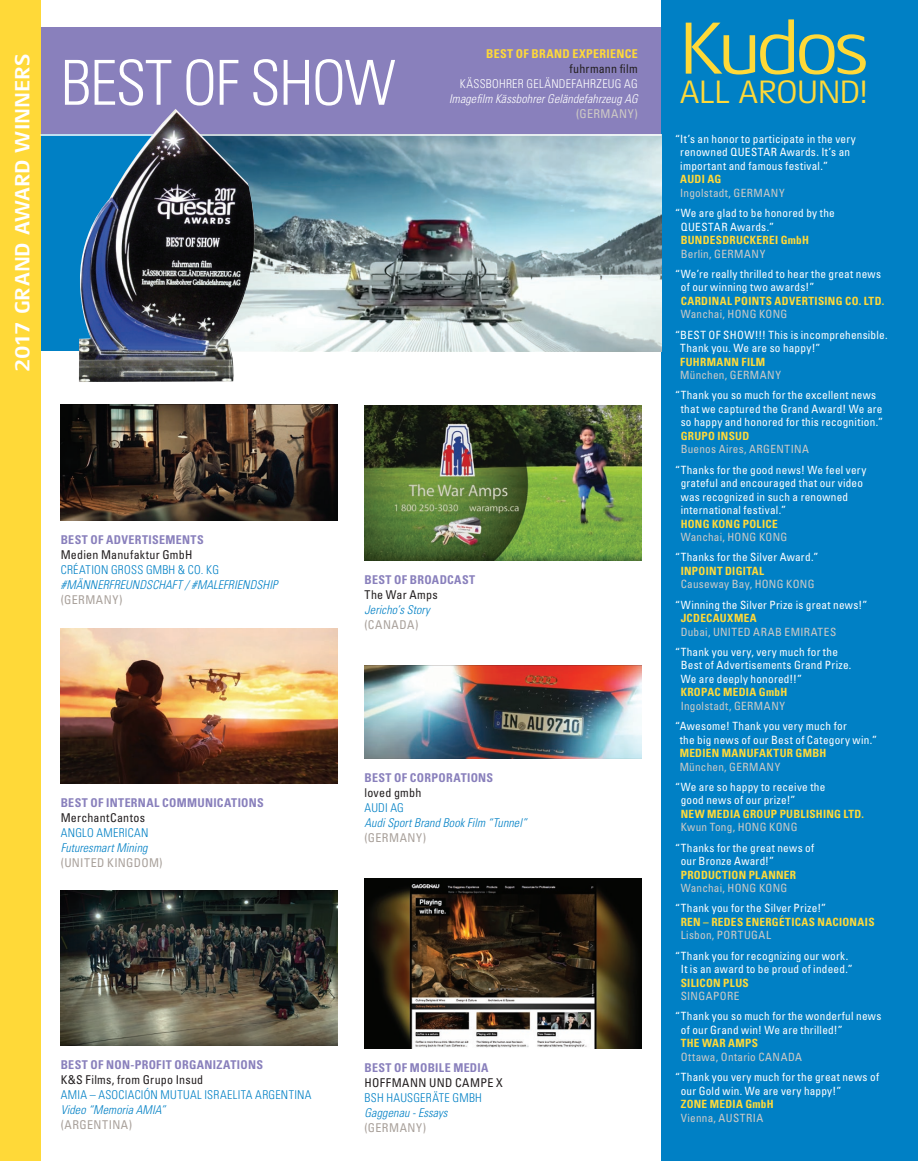
<style>
.page{position:relative;width:918px;height:1161px;background:#fff}
.page>*{position:absolute;margin:0;border:0;box-sizing:border-box;transform-origin:0 0}
.t1{font:75px "Aeonis LT Pro";color:#ffd938}
.t2{font:300 condensed 61.5px "Nova Light Condensed S Si";letter-spacing:-.025em;color:#fff}
.t3{font:33px "Aeonis LT Pro";letter-spacing:-.03em;color:#ffd938}
.t4{font:700 21px "Aeonis LT Pro";letter-spacing:-.005em;color:#fff}
.t5{font:italic 300 condensed 12px "Nova Light Condensed S Si";letter-spacing:.01em;color:#0080c5}
.t6{font:700 condensed 12px "Nova Condensed S Si";letter-spacing:.03em;color:#8980bc}
.t7{font:12px "Nova Condensed S Si Condensed";letter-spacing:.02em;color:#231f20}
.t8{font:300 condensed 12px "Nova Light Condensed S Si";letter-spacing:.02em;color:#0080c5}
.t9{font:12px "Nova Condensed S Si Condensed";letter-spacing:.04em;color:#a9a19b}
.t10{font:italic 300 condensed 12px "Nova Light Condensed S Si";letter-spacing:.01em;color:#fff}
.t11{font:300 condensed 12px "Nova Light Condensed S Si";letter-spacing:.025em;color:#fff}
.t12{font:700 condensed 12px "Nova Condensed S Si";letter-spacing:.03em;color:#ffd938}
.t13{font:12px "Nova Condensed S Si Condensed";letter-spacing:.045em;color:#cecac5}
.t14{font:11.25px/13.5px "Nova Condensed S Si Condensed";letter-spacing:.02em;color:#fff}
.t15{font:11.25px "Nova Condensed S Si Condensed";letter-spacing:.025em;color:#cecac5}
.t16{font:700 condensed 11.25px "Nova Condensed S Si";letter-spacing:.025em;color:#ffd938}
</style>
<div class="page">
<div style="left:0;top:27px;width:662px;height:108px;background:#8980bc"></div>
<div style="left:40px;top:135px;width:622px;height:216px;background:#0080c5"></div>
<div style="left:0;top:0;width:40px;height:1161px;background:#ffd938"></div>
<div style="left:662px;top:0;width:256px;height:1161px;background:#0080c5"></div>
<img style="left:61px;top:891px;width:277px;height:155px">
<img style="left:61px;top:628px;width:277px;height:156px">
<img style="left:61px;top:405px;width:277px;height:116px">
<img style="left:364px;top:879px;width:277px;height:169px">
<img style="left:364px;top:405px;width:277px;height:155px">
<img style="left:254px;top:136px;width:408px;height:215px">
<img style="left:364px;top:666px;width:277px;height:93px">
<hr style="left:40px;top:134px;width:622px;height:2px;background:#fff">
<img style="left:77px;top:109px;width:177px;height:273px">
<h3 class="t4" style="left:11px;top:372px;width:320px;rotate:-90deg">2017 Grand Award Wi nners</h3>
<h2 class="t2" style="left:61px;top:46px;width:336px">BEST OF SHOW</h2>
<p class="t12" style="left:486px;top:47px;width:153px">BEST OF BRAND EXPERIENCE</p>
<p class="t7" style="left:569px;top:61px;width:70px">fuhrmann film</p>
<p class="t11" style="left:460px;top:77px;width:180px">KÄSSBOHRER GELÄNDEFAHRZEUG AG</p>
<p class="t10" style="left:449px;top:92px;width:190px">Imagefilm Kässbohrer Geländefahrzeug AG</p>
<p class="t13" style="left:576px;top:106px;width:63px">(GERMANY)</p>
<p class="t6" style="left:61px;top:532px;width:144px">BEST OF ADVERTISEMENTS</p>
<p class="t7" style="left:61px;top:547px;width:133px">Medien Manufaktur GmbH</p>
<p class="t8" style="left:61px;top:563px;width:160px">CRÉATION GROSS GMBH &amp; CO. KG</p>
<p class="t5" style="left:61px;top:578px;width:218px">#MÄNNERFREUNDSCHAFT / #MALEFRIENDSHIP</p>
<p class="t9" style="left:61px;top:592px;width:63px">(GERMANY)</p>
<p class="t6" style="left:61px;top:795px;width:205px">BEST OF INTERNAL COMMUNICATIONS</p>
<p class="t7" style="left:61px;top:810px;width:86px">MerchantCantos</p>
<p class="t8" style="left:61px;top:825px;width:89px">ANGLO AMERICAN</p>
<p class="t5" style="left:61px;top:840px;width:88px">Futuresmart Mining</p>
<p class="t9" style="left:61px;top:855px;width:103px">(UNITED KINGDOM)</p>
<p class="t6" style="left:364px;top:572px;width:112px">BEST OF BROADCAST</p>
<p class="t7" style="left:364px;top:587px;width:75px">The War Amps</p>
<p class="t5" style="left:364px;top:602px;width:67px">Jericho’s Story</p>
<p class="t9" style="left:364px;top:617px;width:55px">(CANADA)</p>
<p class="t6" style="left:364px;top:770px;width:130px">BEST OF CORPORATIONS</p>
<p class="t7" style="left:364px;top:785px;width:58px">loved gmbh</p>
<p class="t8" style="left:364px;top:800px;width:41px">AUDI AG</p>
<p class="t5" style="left:364px;top:815px;width:164px">Audi Sport Brand Book Film “Tunnel”</p>
<p class="t9" style="left:364px;top:830px;width:63px">(GERMANY)</p>
<p class="t6" style="left:61px;top:1057px;width:54px">BEST OF NON</p>
<p class="t6" style="left:130px;top:1057px;width:134px">-PROFIT ORGANIZATIONS</p>
<p class="t7" style="left:61px;top:1072px;width:144px">K&amp;S Films, from Grupo Insud</p>
<p class="t8" style="left:61px;top:1088px;width:252px">AMIA – ASOCIACIÓN MUTUAL ISRAELITA ARGENTINA</p>
<p class="t5" style="left:61px;top:1103px;width:106px">Video “Memoria AMIA”</p>
<p class="t9" style="left:61px;top:1117px;width:73px">(ARGENTINA)</p>
<p class="t6" style="left:364px;top:1060px;width:126px">BEST OF MOBILE MEDIA</p>
<p class="t7" style="left:364px;top:1075px;width:140px">HOFFMANN UND CAMPE X</p>
<p class="t8" style="left:364px;top:1090px;width:119px">BSH HAUSGERÄTE GMBH</p>
<p class="t5" style="left:364px;top:1105px;width:85px">Gaggenau - Essays</p>
<p class="t9" style="left:364px;top:1120px;width:63px">(GERMANY)</p>
<h1 class="t1" style="left:679px;top:7px;width:192px">KUDOS</h1>
<h3 class="t3" style="left:680px;top:74px;width:190px">ALL AROUND!</h3>
<p class="t14" style="left:680px;top:132px;width:177px;text-indent:-5px">“It’s an honor to participate in the very renowned QUESTAR Awards. It’s an important and famous festival.”</p>
<p class="t16" style="left:680px;top:172px;width:43px">AUDI AG</p>
<p class="t15" style="left:680px;top:186px;width:106px">Ingolstadt, GERMANY</p>
<p class="t14" style="left:681px;top:206px;width:156px;text-indent:-6px">“We are glad to be honored by the<br>QUESTAR Awards.”</p>
<p class="t16" style="left:681px;top:233px;width:130px">BUNDESDRUCKEREI GMBH</p>
<p class="t15" style="left:681px;top:246px;width:86px">Berlin, GERMANY</p>
<p class="t14" style="left:681px;top:267px;width:202px;text-indent:-6px">“We’re really thrilled to hear the great news of our winning two awards!”</p>
<p class="t16" style="left:681px;top:294px;width:205px">CARDINAL POINTS ADVERTISING CO. LTD.</p>
<p class="t15" style="left:681px;top:307px;width:108px">Wanchai, HONG KONG</p>
<p class="t14" style="left:680px;top:328px;width:209px;text-indent:-5px">“BEST OF SHOW!!! This is incomprehensible.<br>Thank you. We are so happy!”</p>
<p class="t16" style="left:680px;top:355px;width:87px">FUHRMANN FILM</p>
<p class="t15" style="left:680px;top:368px;width:102px">München, GERMANY</p>
<p class="t14" style="left:681px;top:388px;width:204px;text-indent:-6px">“Thank you so much for the excellent news that we captured the Grand Award! We are so happy and honored for this recognition.”</p>
<p class="t16" style="left:681px;top:429px;width:70px">GRUPO INSUD</p>
<p class="t15" style="left:681px;top:442px;width:130px">Buenos Aires, ARGENTINA</p>
<p class="t14" style="left:681px;top:463px;width:187px;text-indent:-6px">“Thanks for the good news! We feel very grateful and encouraged that our video was recognized in such a renowned international festival.”</p>
<p class="t16" style="left:681px;top:517px;width:98px">HONG KONG POLICE</p>
<p class="t15" style="left:681px;top:530px;width:108px">Wanchai, HONG KONG</p>
<p class="t14" style="left:675px;top:550px;width:145px">“Thanks for the Silver Award.”</p>
<p class="t16" style="left:681px;top:564px;width:85px">INPOINT DIGITAL</p>
<p class="t15" style="left:681px;top:577px;width:135px">Causeway Bay, HONG KONG</p>
<p class="t14" style="left:675px;top:598px;width:194px">“Winning the Silver Prize is great news!”</p>
<p class="t16" style="left:681px;top:611px;width:78px">JCDECAUXMEA</p>
<p class="t15" style="left:681px;top:624px;width:157px">Dubai, UNITED ARAB EMIRATES</p>
<p class="t14" style="left:681px;top:645px;width:172px;text-indent:-6px">“Thank you very, very much for the<br>Best of Advertisements Grand Prize.<br>We are deeply honored!!”</p>
<p class="t16" style="left:681px;top:685px;width:108px">KROPAC MEDIA GMBH</p>
<p class="t15" style="left:681px;top:699px;width:106px">Ingolstadt, GERMANY</p>
<p class="t14" style="left:680px;top:719px;width:199px;text-indent:-5px">“Awesome! Thank you very much for<br>the big news of our Best of Category win.”</p>
<p class="t16" style="left:680px;top:746px;width:148px">MEDIEN MANUFAKTUR GMBH</p>
<p class="t15" style="left:680px;top:759px;width:102px">München, GERMANY</p>
<p class="t14" style="left:681px;top:780px;width:146px;text-indent:-6px">“We are so happy to receive the good news of our prize!”</p>
<p class="t16" style="left:681px;top:807px;width:185px">NEW MEDIA GROUP PUBLISHING LTD.</p>
<p class="t15" style="left:681px;top:820px;width:118px">Kwun Tong, HONG KONG</p>
<p class="t14" style="left:681px;top:841px;width:135px;text-indent:-6px">“Thanks for the great news of our Bronze Award!”</p>
<p class="t16" style="left:681px;top:868px;width:28px">PRODUC</p>
<p class="t16" style="left:722px;top:868px;width:76px">TION PLANNER</p>
<p class="t15" style="left:681px;top:881px;width:108px">Wanchai, HONG KONG</p>
<p class="t14" style="left:675px;top:901px;width:153px">“Thank you for the Silver Prize!”</p>
<p class="t16" style="left:681px;top:915px;width:38px">REN – REDES</p>
<p class="t16" style="left:746px;top:915px;width:53px">ENERGÉTICAS</p>
<p class="t16" style="left:817px;top:915px;width:7px">NACI</p>
<p class="t16" style="left:843px;top:915px;width:22px">ONAIS</p>
<p class="t15" style="left:681px;top:928px;width:92px">Lisbon, PORTUGAL</p>
<p class="t14" style="left:675px;top:949px;width:179px;text-align:center">“Thank you for recognizing our work.<br>It is an award to be proud of indeed.”</p>
<p class="t16" style="left:681px;top:976px;width:70px">SILICON PLUS</p>
<p class="t15" style="left:681px;top:989px;width:60px">SINGAPORE</p>
<p class="t14" style="left:681px;top:1009px;width:202px;text-indent:-6px">“Thank you so much for the wonderful news of our Grand win! We are thrilled!”</p>
<p class="t16" style="left:681px;top:1036px;width:79px">THE WAR AMPS</p>
<p class="t15" style="left:681px;top:1050px;width:123px">Ottawa, Ontario CANADA</p>
<p class="t14" style="left:681px;top:1070px;width:200px;text-indent:-6px">“Thank you very much for the great news of our Gold win. We are very happy!”</p>
<p class="t16" style="left:681px;top:1097px;width:46px">ZONE MEDIA</p>
<p class="t16" style="left:745px;top:1097px;width:30px">GMBH</p>
<p class="t15" style="left:681px;top:1110px;width:84px">Vienna, AUSTRIA</p>
</div>
